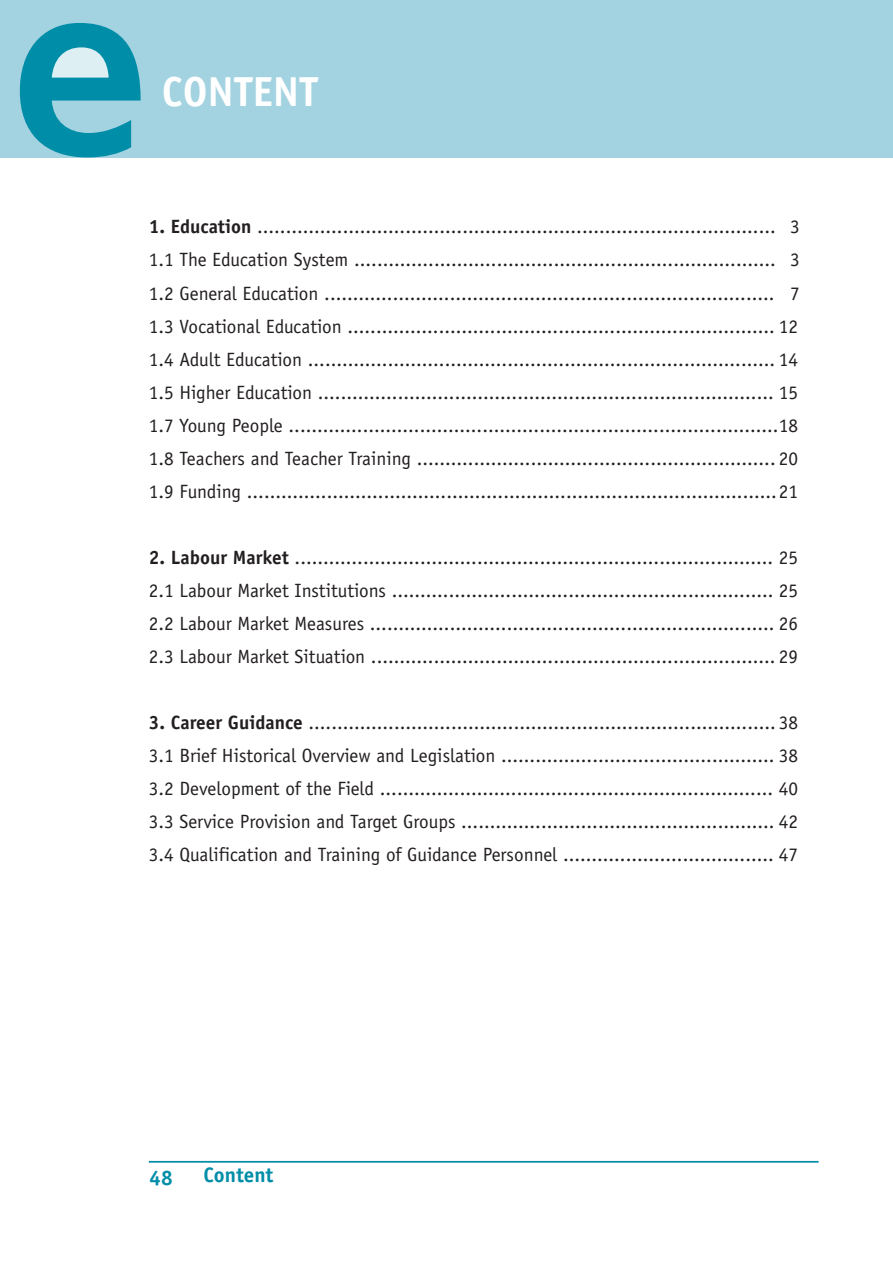
<style>
.page{position:relative;width:893px;height:1280px;background:#fff}
.page>*{position:absolute;margin:0;border:0;box-sizing:border-box;transform-origin:0 0}
.t1{font:700 42px "Officina Sans";color:#fff}
.t2{font:700 21px "Officina Sans";color:#008da8}
.t3{font:19.25px/33.1px "Officina Sans";color:#231f20;text-align:justify}
.s1{font-weight:700}
</style>
<div class="page">
<hr style="left:149px;top:1161px;width:670px;height:2px;background:#008da8">
<div style="left:0;top:0;width:893px;height:158px;background:#a3d2e0"></div>
<svg style="left:20px;top:23px;width:121px;height:134px"></svg>
<h1 class="t1" style="left:162px;top:75px;width:158px">CONTENT</h1>
<p class="t3" style="left:149px;top:212px;width:653px"><span class="s1">1. Education</span> ........................................................................................... 3<br>1.1 The Education System .......................................................................... 3<br>1.2 General Education ............................................................................... 7<br>1.3 Vocational Education ........................................................................... 12<br>1.4 Adult Education .................................................................................. 14<br>1.5 Higher Education ................................................................................ 15<br>1.7 Young People ...................................................................................... 18<br>1.8 Teachers and Teacher Training ............................................................... 20<br>1.9 Funding ............................................................................................. 21</p>
<p class="t3" style="left:149px;top:542px;width:651px"><span class="s1">2. Labour Market</span> .................................................................................... 25<br>2.1 Labour Market Institutions ................................................................... 25<br>2.2 Labour Market Measures ....................................................................... 26<br>2.3 Labour Market Situation ....................................................................... 29</p>
<p class="t3" style="left:149px;top:707px;width:651px"><span class="s1">3. Career Guidance</span> .................................................................................. 38<br>3.1 Brief Historical Overview and Legislation ................................................ 38<br>3.2 Development of the Field ..................................................................... 40<br>3.3 Service Provision and Target Groups ....................................................... 42<br>3.4 Qualification and Training of Guidance Personnel ..................................... 47</p>
<p class="t2" style="left:149px;top:1170px;width:25px">48</p>
<p class="t2" style="left:203px;top:1167px;width:71px">Content</p>
</div>
